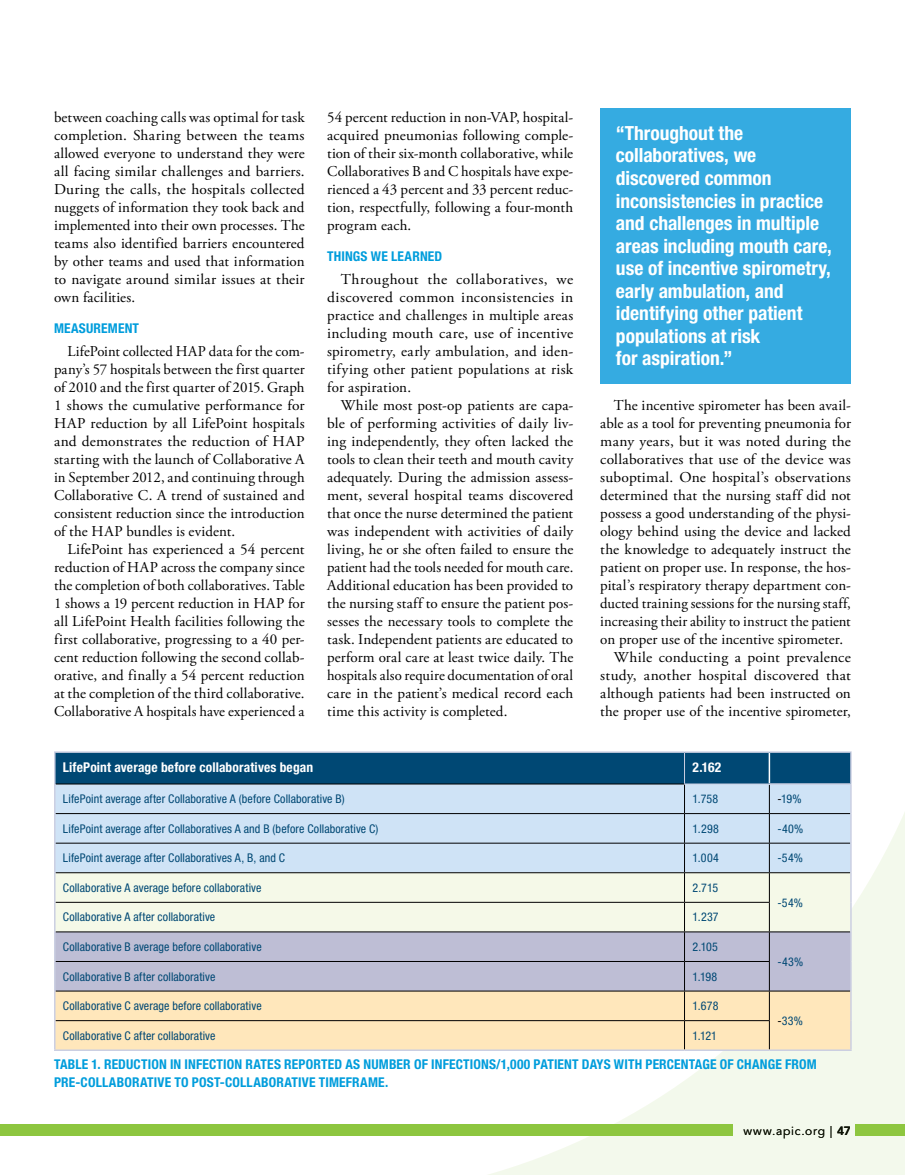
<style>
.page{position:relative;width:905px;height:1175px;background:#fff}
.page>*{position:absolute;margin:0;border:0;box-sizing:border-box;transform-origin:0 0}
.t1{font:700 condensed 19.5px/22.5px "Helvetica Neue LT Std";color:#fff}
.t2{font:15px/18px "Adobe Garamond Pro";letter-spacing:.01em;color:#000;text-align:justify}
.t3{font:700 condensed 13.5px/18px "Helvetica Neue LT Std";letter-spacing:.015em;color:#009ddc}
.t4{font:700 condensed 13.5px "Helvetica Neue LT Std";letter-spacing:.01em;color:#fff}
.t5{font:condensed 12px "Helvetica Neue LT Std";letter-spacing:.01em;color:#004874}
.t6{font:12px "Avenir LT Std";letter-spacing:.065em;color:#000}
.s1{color:#000}
.s2{font-weight:800}
</style>
<div class="page">
<svg style="left:310px;top:778px;width:594px;height:396px;fill:#f3f9ec"></svg>
<div style="left:855px;top:1124px;width:49px;height:11px;background:#8dc63f"></div>
<div style="left:0;top:1124px;width:732px;height:11px;background:#8dc63f"></div>
<div style="left:600px;top:108px;width:250px;height:276px;background:#35abe1"></div>
<div style="left:769px;top:752px;width:81px;height:32px;background:#004874"></div>
<div style="left:770px;top:784px;width:80px;height:88px;background:#cfe3f6"></div>
<div style="left:770px;top:873px;width:80px;height:58px;background:#f5f9e8"></div>
<div style="left:770px;top:932px;width:80px;height:58px;background:#bebed5"></div>
<div style="left:770px;top:991px;width:80px;height:58px;background:#ffe7bb"></div>
<hr style="left:769px;top:813px;width:81px;height:1px;background:#000">
<hr style="left:769px;top:842px;width:81px;height:1px;background:#000">
<hr style="left:769px;top:872px;width:81px;height:1px;background:#000">
<hr style="left:769px;top:931px;width:81px;height:1px;background:#000">
<hr style="left:769px;top:990px;width:81px;height:1px;background:#000">
<svg style="left:56px;top:753px;width:714px;height:296px;background:#bfc9cc"></svg>
<hr style="left:768px;top:753px;width:2px;height:30px;background:#fff">
<hr style="left:54px;top:751px;width:630px;height:2px;background:#cbcfe2">
<hr style="left:54px;top:753px;width:2px;height:31px;background:#cbcfe2">
<svg style="left:850px;top:784px;width:1px;height:29px"></svg>
<hr style="left:54px;top:784px;width:2px;height:29px;background:#cbcfe2">
<svg style="left:850px;top:991px;width:1px;height:58px"></svg>
<hr style="left:684px;top:783px;width:85px;height:1px;background:#cbcfe2">
<hr style="left:54px;top:1020px;width:2px;height:29px;background:#cbcfe2">
<hr style="left:684px;top:751px;width:85px;height:2px;background:#cbcfe2">
<hr style="left:769px;top:751px;width:82px;height:2px;background:#cbcfe2">
<hr style="left:850px;top:753px;width:1px;height:30px;background:#cbcfe2">
<hr style="left:684px;top:753px;width:1px;height:30px;background:#cbcfe2">
<hr style="left:769px;top:783px;width:82px;height:1px;background:#cbcfe2">
<hr style="left:54px;top:813px;width:2px;height:30px;background:#cbcfe2">
<hr style="left:850px;top:813px;width:1px;height:30px;background:#cbcfe2">
<hr style="left:54px;top:843px;width:2px;height:29px;background:#cbcfe2">
<svg style="left:850px;top:843px;width:1px;height:29px"></svg>
<hr style="left:54px;top:872px;width:2px;height:30px;background:#cbcfe2">
<hr style="left:850px;top:872px;width:1px;height:30px;background:#cbcfe2">
<hr style="left:850px;top:902px;width:1px;height:30px;background:#cbcfe2">
<hr style="left:54px;top:902px;width:2px;height:30px;background:#cbcfe2">
<hr style="left:54px;top:932px;width:2px;height:29px;background:#cbcfe2">
<svg style="left:850px;top:932px;width:1px;height:29px"></svg>
<hr style="left:850px;top:961px;width:1px;height:30px;background:#cbcfe2">
<hr style="left:54px;top:961px;width:2px;height:30px;background:#cbcfe2">
<hr style="left:54px;top:991px;width:2px;height:29px;background:#cbcfe2">
<hr style="left:769px;top:1049px;width:82px;height:2px;background:#cbcfe2">
<hr style="left:54px;top:1049px;width:630px;height:2px;background:#cbcfe2">
<hr style="left:684px;top:1049px;width:85px;height:2px;background:#cbcfe2">
<p class="t2" style="left:54px;top:108px;width:252px">between coaching calls was optimal for task completion. Sharing between the teams allowed everyone to understand they were all facing similar challenges and barriers.<br>During the calls, the hospitals collected nuggets of information they took back and implemented into their own processes. The teams also identified barriers encountered by other teams and used that information to navigate around similar issues at their own facilities.</p>
<p class="t3" style="left:54px;top:319px;width:87px">Measurement</p>
<p class="t2" style="left:54px;top:342px;width:252px;text-indent:14px">LifePoint collected HAP data for the com&shy;pany’s 57 hospitals between the first quarter of 2010 and the first quarter of 2015. Graph 1 shows the cumulative performance for HAP reduction by all LifePoint hospitals and demonstrates the reduction of HAP starting with the launch of Collaborative A in September 2012, and continuing through Collaborative C. A trend of sustained and consistent reduction since the introduction of the HAP bundles is evident.</p>
<p class="t2" style="left:54px;top:540px;width:252px;text-indent:14px">LifePoint has experienced a 54 percent reduction of HAP across the company since the completion of both collaboratives. Table 1 shows a 19 percent reduction in HAP for all LifePoint Health facilities following the first collaborative, progressing to a 40 per&shy;cent reduction following the second collab&shy;orative, and finally a 54 percent reduction at the completion of the third collaborative.<br>Collaborative A hospitals have experienced a</p>
<p class="t2" style="left:327px;top:108px;width:248px">54 percent reduction in non-VAP, hospital&shy;acquired pneumonias following comple&shy;tion of their six-month collaborative, while Collaboratives B and C hospitals have expe&shy;rienced a 43 percent and 33 percent reduc&shy;tion, respectfully, following a four-month program each.</p>
<p class="t3" style="left:327px;top:247px;width:115px">Things we learned</p>
<p class="t2" style="left:327px;top:270px;width:248px;text-indent:14px">Throughout the collaboratives, we discovered common inconsistencies in practice and challenges in multiple areas including mouth care, use of incentive spirometry, early ambulation, and iden&shy;tifying other patient populations at risk for aspiration.</p>
<p class="t2" style="left:327px;top:396px;width:248px;text-indent:14px">While most post-op patients are capa&shy;ble of performing activities of daily liv&shy;ing independently, they often lacked the tools to clean their teeth and mouth cavity adequately. During the admission assess&shy;ment, several hospital teams discovered that once the nurse determined the patient was independent with activities of daily living, he or she often failed to ensure the patient had the tools needed for mouth care.<br>Additional education has been provided to the nursing staff to ensure the patient pos&shy;sesses the necessary tools to complete the task. Independent patients are educated to perform oral care at least twice daily. The hospitals also require documentation of oral care in the patient’s medical record each time this activity is completed.</p>
<p class="t1" style="left:616px;top:121px;width:217px">“Throughout the collaboratives, we discovered common inconsistencies in practice and challenges in multiple areas including mouth care, use of incentive spirometry, early ambulation, and identifying other patient populations at risk<br>for aspiration.”</p>
<p class="t2" style="left:614px;top:396px;width:238px">The incentive spirometer has been avail-</p>
<p class="t2" style="left:600px;top:414px;width:252px">able as a tool for preventing pneumonia for</p>
<p class="t2" style="left:600px;top:432px;width:252px">many years, but it was noted during the</p>
<p class="t2" style="left:600px;top:450px;width:252px">collaboratives that use of the device was</p>
<p class="t2" style="left:600px;top:468px;width:252px">suboptimal. One hospital’s observations</p>
<p class="t2" style="left:600px;top:486px;width:252px">determined that the nursing staff did not</p>
<p class="t2" style="left:600px;top:504px;width:252px">possess a good understanding of the physi-</p>
<p class="t2" style="left:600px;top:522px;width:252px">ology behind using the device and lacked</p>
<p class="t2" style="left:600px;top:540px;width:252px">the knowledge to adequately instruct the</p>
<p class="t2" style="left:600px;top:558px;width:252px">patient on proper use. In response, the hos-</p>
<p class="t2" style="left:600px;top:576px;width:252px">pital’s respiratory therapy department con-</p>
<p class="t2" style="left:600px;top:594px;width:252px">ducted training sessions for the nursing staff,</p>
<p class="t2" style="left:600px;top:612px;width:252px">increasing their ability to instruct the patient</p>
<p class="t2" style="left:600px;top:630px;width:244px">on proper use of the incentive spirometer.</p>
<p class="t2" style="left:614px;top:648px;width:239px">While conducting a point prevalence</p>
<p class="t2" style="left:600px;top:666px;width:252px">study, another hospital discovered that</p>
<p class="t2" style="left:600px;top:684px;width:252px">although patients had been instructed on</p>
<p class="t2" style="left:600px;top:702px;width:252px">the proper use of the incentive spirometer,</p>
<p class="t4" style="left:63px;top:759px;width:252px">LifePoint average before collaboratives began</p>
<p class="t4" style="left:692px;top:759px;width:30px">2.162</p>
<p class="t5" style="left:63px;top:792px;width:283px">LifePoint average after Collaborative A (before Collaborative B)</p>
<p class="t5" style="left:692px;top:792px;width:27px">1.758</p>
<p class="t5" style="left:777px;top:792px;width:26px"><span class="s1">-</span>19%</p>
<p class="t5" style="left:63px;top:821px;width:317px">LifePoint average after Collaboratives A and B (before Collaborative C)</p>
<p class="t5" style="left:692px;top:821px;width:28px">1.298</p>
<p class="t5" style="left:777px;top:821px;width:27px">-40%</p>
<p class="t5" style="left:63px;top:851px;width:224px">LifePoint average after Collaboratives A, B, and C</p>
<p class="t5" style="left:692px;top:851px;width:28px">1.004</p>
<p class="t5" style="left:777px;top:851px;width:27px">-54%</p>
<p class="t5" style="left:63px;top:880px;width:200px">Collaborative A average before collaborative</p>
<p class="t5" style="left:692px;top:880px;width:27px">2.715</p>
<p class="t5" style="left:777px;top:895px;width:27px">-54%</p>
<p class="t5" style="left:63px;top:910px;width:154px">Collaborative A after collaborative</p>
<p class="t5" style="left:692px;top:910px;width:28px">1.237</p>
<p class="t5" style="left:63px;top:939px;width:200px">Collaborative B average before collaborative</p>
<p class="t5" style="left:692px;top:939px;width:27px">2.105</p>
<p class="t5" style="left:777px;top:954px;width:27px">-43%</p>
<p class="t5" style="left:63px;top:969px;width:154px">Collaborative B after collaborative</p>
<p class="t5" style="left:692px;top:969px;width:26px">1.198</p>
<p class="t5" style="left:63px;top:999px;width:200px">Collaborative C average before collaborative</p>
<p class="t5" style="left:692px;top:999px;width:27px">1.678</p>
<p class="t5" style="left:777px;top:1013px;width:27px"><span class="s1">-</span>33%</p>
<p class="t5" style="left:63px;top:1028px;width:154px">Collaborative C after collaborative</p>
<p class="t5" style="left:692px;top:1028px;width:26px">1.121</p>
<p class="t3" style="left:54px;top:1055px;width:762px">Table 1. Reduction in infection rates reported as number of infections/1,000 patient days with percentage of change from pre-collaborative to post-collaborative timeframe.</p>
<p class="t6" style="left:743px;top:1123px;width:109px">www.apic.org | <span class="s2">47</span></p>
</div>
